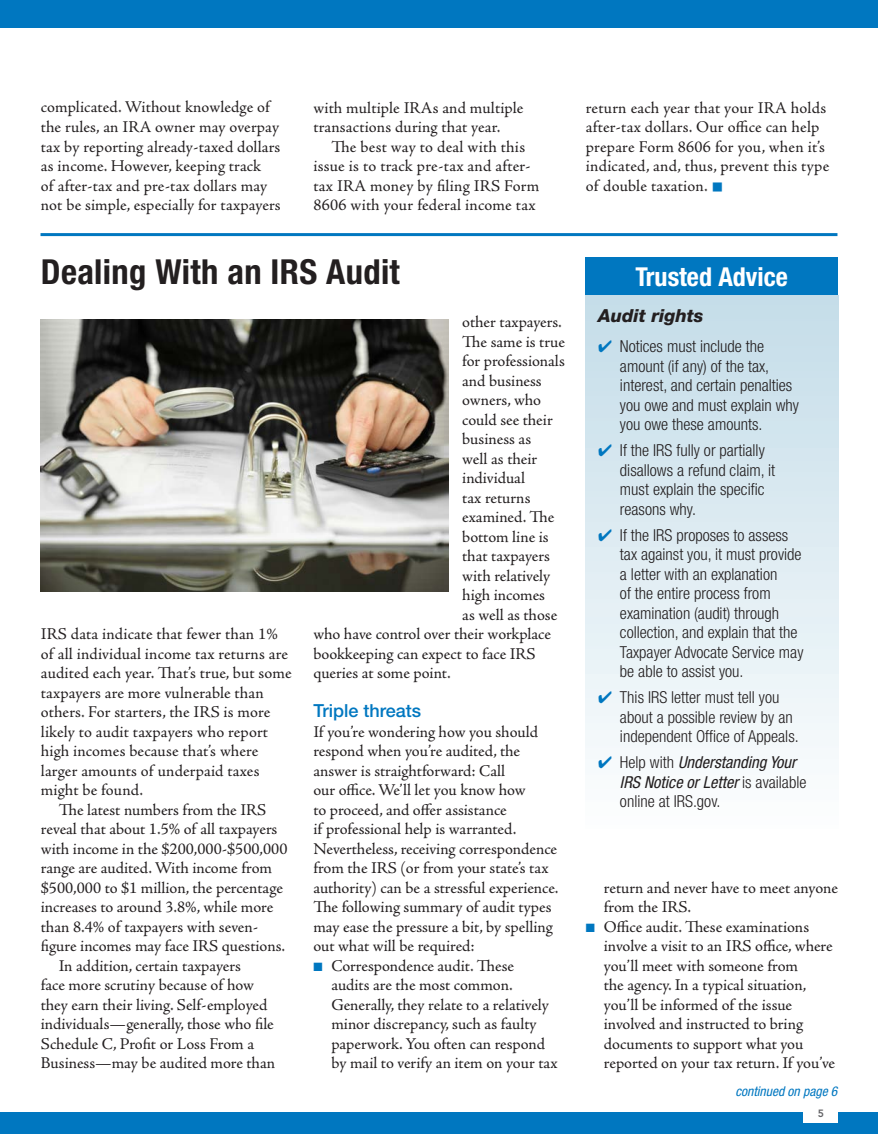
<style>
.page{position:relative;width:878px;height:1134px;background:#fff}
.page>*{position:absolute;margin:0;border:0;box-sizing:border-box;transform-origin:0 0}
.t1{font:700 condensed 34.5px "Helvetica Neue";letter-spacing:.01em;color:#231f20}
.t2{font:700 condensed 26.1px "Helvetica Neue";color:#fff}
.t3{font:500 18px "Helvetica Neue";color:#0077c0}
.t4{font:italic 800 18px "Helvetica Neue";color:#231f20}
.t5{font:16.5px/19.5px "Adobe Jenson Pro";color:#231f20}
.t6{font:300 condensed 16.5px/19.5px "Helvetica Neue";color:#231f20}
.t7{font:italic condensed 13.5px "Helvetica Neue";color:#0077c0}
.t8{font:800 10.5px "Avenir";color:#636366}
.s1{color:#0077c0}
.s2{font-weight:400;font-style:italic}
</style>
<div class="page">
<div style="left:0;top:0;width:878px;height:28px;background:#0077c0"></div>
<div style="left:0;top:1112px;width:878px;height:22px;background:#0077c0"></div>
<div style="left:803px;top:1104px;width:35px;height:19px;background:#fff"></div>
<hr style="left:40px;top:233px;width:797px;height:3px;background:#0077c0">
<img style="left:41px;top:319px;width:408px;height:272px">
<div style="left:585px;top:257px;width:253px;height:38px;background:#0077c0"></div>
<div style="left:585px;top:295px;width:253px;height:538px;background:linear-gradient(to bottom,#c4dce8,#fdfefe)"></div>
<p class="t5" style="left:41px;top:98px;width:241px">complicated. Without knowledge of the rules, an IRA owner may overpay tax by reporting already-taxed dollars as income. However, keeping track<br>of after-tax and pre-tax dollars may not be simple, especially for taxpayers</p>
<p class="t5" style="left:313px;top:98px;width:211px">with multiple IRAs and multiple transactions during that year.</p>
<p class="t5" style="left:313px;top:137px;width:227px;text-align:center">The best way to deal with this issue is to track pre-tax and after&shy;tax IRA money by filing IRS Form<br>8606 with your federal income tax</p>
<h1 class="t1" style="left:41px;top:251px;width:360px">Dealing With an IRS Audit</h1>
<p class="t5" style="left:41px;top:624px;width:238px">IRS data indicate that fewer than 1%</p>
<p class="t5" style="left:41px;top:644px;width:249px">of all individual income tax returns are</p>
<p class="t5" style="left:41px;top:663px;width:252px">audited each year. That’s true, but some</p>
<p class="t5" style="left:41px;top:683px;width:224px">taxpayers are more vulnerable than</p>
<p class="t5" style="left:41px;top:702px;width:231px">others. For starters, the IRS is more</p>
<p class="t5" style="left:41px;top:722px;width:229px">likely to audit taxpayers who report</p>
<p class="t5" style="left:41px;top:741px;width:219px">high incomes because that’s where</p>
<p class="t5" style="left:41px;top:761px;width:220px">larger amounts of underpaid taxes</p>
<p class="t5" style="left:41px;top:780px;width:104px">might be found.</p>
<p class="t5" style="left:59px;top:800px;width:209px">The latest numbers from the IRS</p>
<p class="t5" style="left:41px;top:819px;width:238px">reveal that about 1.5% of all taxpayers</p>
<p class="t5" style="left:41px;top:839px;width:248px">with income in the $200,000-$500,000</p>
<p class="t5" style="left:41px;top:858px;width:233px">range are audited. With income from</p>
<p class="t5" style="left:41px;top:878px;width:243px">$500,000 to $1 million, the percentage</p>
<p class="t5" style="left:41px;top:897px;width:234px">increases to around 3.8%, while more</p>
<p class="t5" style="left:41px;top:917px;width:219px">than 8.4% of taxpayers with seven-</p>
<p class="t5" style="left:41px;top:936px;width:246px">figure incomes may face IRS questions.</p>
<p class="t5" style="left:59px;top:956px;width:183px">In addition, certain taxpayers</p>
<p class="t5" style="left:41px;top:975px;width:215px">face more scrutiny because of how</p>
<p class="t5" style="left:41px;top:995px;width:228px">they earn their living. Self-employed</p>
<p class="t5" style="left:41px;top:1014px;width:234px">individuals—generally, those who file</p>
<p class="t5" style="left:41px;top:1034px;width:215px">Schedule C, Profit or Loss From a</p>
<p class="t5" style="left:41px;top:1053px;width:236px">Business—may be audited more than</p>
<p class="t5" style="left:462px;top:312px;width:101px">other taxpayers.</p>
<p class="t5" style="left:462px;top:332px;width:104px">The same is true</p>
<p class="t5" style="left:462px;top:351px;width:104px">for professionals</p>
<p class="t5" style="left:462px;top:371px;width:81px">and business</p>
<p class="t5" style="left:462px;top:390px;width:80px">owners, who</p>
<p class="t5" style="left:462px;top:410px;width:92px">could see their</p>
<p class="t5" style="left:462px;top:429px;width:70px">business as</p>
<p class="t5" style="left:462px;top:449px;width:76px">well as their</p>
<p class="t5" style="left:462px;top:468px;width:64px">individual</p>
<p class="t5" style="left:462px;top:488px;width:70px">tax returns</p>
<p class="t5" style="left:462px;top:507px;width:94px">examined. The</p>
<p class="t5" style="left:462px;top:527px;width:88px">bottom line is</p>
<p class="t5" style="left:462px;top:546px;width:89px">that taxpayers</p>
<p class="t5" style="left:462px;top:566px;width:89px">with relatively</p>
<p class="t5" style="left:462px;top:586px;width:84px">high incomes</p>
<p class="t5" style="left:462px;top:605px;width:97px">as well as those</p>
<p class="t5" style="left:313px;top:625px;width:239px">who have control over their workplace</p>
<p class="t5" style="left:313px;top:644px;width:224px">bookkeeping can expect to face IRS</p>
<p class="t5" style="left:313px;top:664px;width:139px">queries at some point.</p>
<p class="t3" style="left:313px;top:700px;width:109px">Triple threats</p>
<p class="t5" style="left:313px;top:722px;width:246px">If you’re wondering how you should respond when you’re audited, the answer is straightforward: Call<br>our office. We’ll let you know how<br>to proceed, and offer assistance<br>if professional help is warranted.<br>Nevertheless, receiving correspondence from the IRS (or from your state’s tax authority) can be a stressful experience.<br>The following summary of audit types may ease the pressure a bit, by spelling out what will be required:</p>
<p class="t5" style="left:331px;top:956px;width:228px;text-indent:-18px"><span class="s1">■</span> Correspondence audit. These<br>audits are the most common.<br>Generally, they relate to a relatively minor discrepancy, such as faulty paperwork. You often can respond by mail to verify an item on your tax</p>
<p class="t5" style="left:586px;top:98px;width:245px">return each year that your IRA holds after-tax dollars. Our office can help prepare Form 8606 for you, when it’s indicated, and, thus, prevent this type of double taxation.</p>
<h2 class="t2" style="left:635px;top:261px;width:154px">Trusted Advice</h2>
<p class="t4" style="left:598px;top:305px;width:107px">Audit rights</p>
<p class="t6" style="left:620px;top:337px;width:180px;text-indent:-22px"><span class="s1">✔</span> Notices must include the amount (if any) of the tax, interest, and certain penalties you owe and must explain why you owe these amounts.</p>
<p class="t6" style="left:620px;top:441px;width:157px;text-indent:-22px"><span class="s1">✔</span> If the IRS fully or partially disallows a refund claim, it must explain the specific reasons why.</p>
<p class="t6" style="left:620px;top:525px;width:185px;text-indent:-22px"><span class="s1">✔</span> If the IRS proposes to assess tax against you, it must provide a letter with an explanation<br>of the entire process from examination (audit) through collection, and explain that the<br>Taxpayer Advocate Service may be able to assist you.</p>
<p class="t6" style="left:620px;top:688px;width:180px;text-indent:-22px"><span class="s1">✔</span> This IRS letter must tell you about a possible review by an independent Office of Appeals.</p>
<p class="t6" style="left:620px;top:753px;width:188px;text-indent:-22px"><span class="s1">✔</span> Help with <span class="s2">Understanding Your<br>IRS Notice or Letter</span> is available online at IRS.gov.</p>
<p class="t5" style="left:604px;top:878px;width:236px">return and never have to meet anyone from the IRS.</p>
<p class="t5" style="left:604px;top:917px;width:233px;text-indent:-18px"><span class="s1">■</span> Office audit. These examinations involve a visit to an IRS office, where you’ll meet with someone from<br>the agency. In a typical situation, you’ll be informed of the issue involved and instructed to bring documents to support what you reported on your tax return. If you’ve</p>
<p class="t7" style="left:735px;top:1083px;width:104px">continued on page 6</p>
<p class="t8" style="left:817px;top:1107px;width:8px">5</p>
</div>
